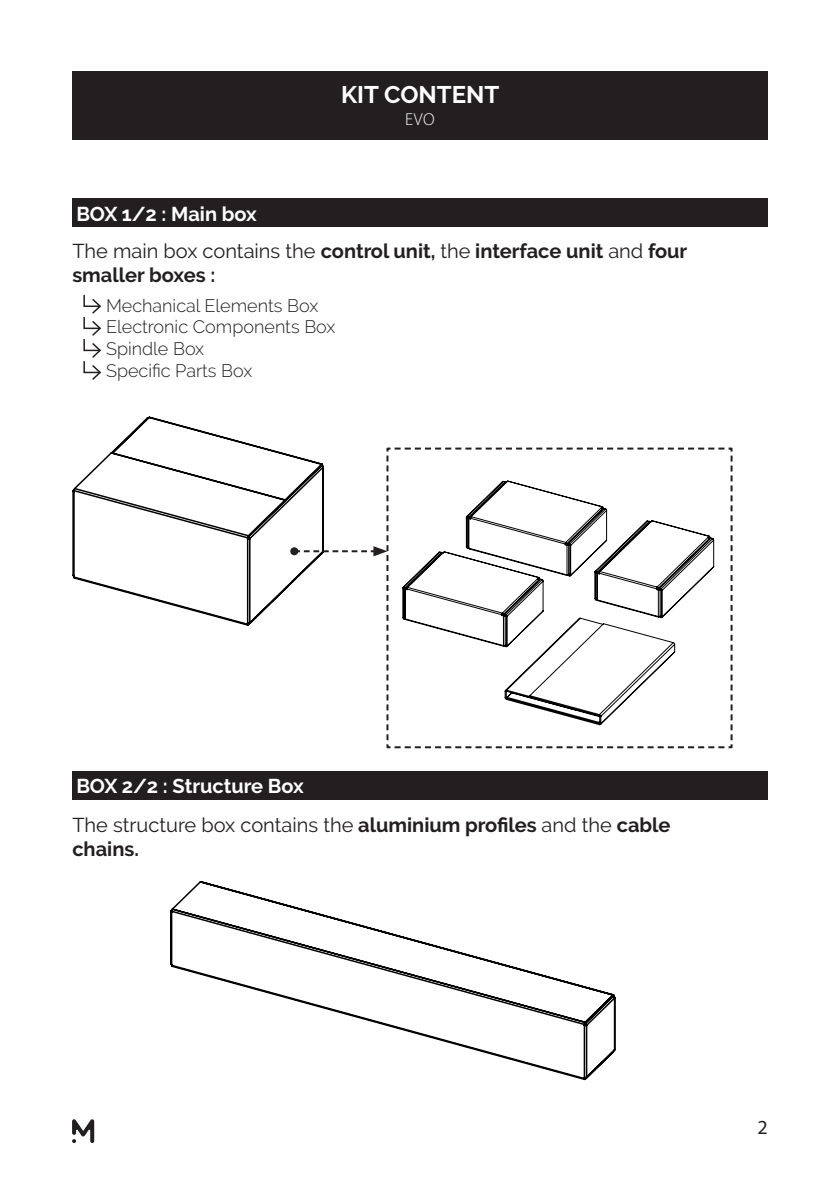
<style>
.page{position:relative;width:840px;height:1191px;background:#fff}
.page>*{position:absolute;margin:0;border:0;box-sizing:border-box;transform-origin:0 0}
.t1{font:700 24px "Raleway";color:#fff}
.t2{font:700 20px/24px "Raleway";color:#231f20}
.t3{font:20px/24px "Raleway";color:#231f20}
.t4{font:700 20px "Raleway";color:#fff}
.t5{font:20px "Myriad Pro";color:#231f20}
.t6{font:300 18px "Raleway";color:#231f20}
.t7{font:300 17.2px "Myriad Pro";color:#fff}
.s1{font-weight:400}
.s2{font-weight:700}
</style>
<div class="page">
<svg style="left:72px;top:1119px;width:22px;height:24px"></svg>
<div style="left:72px;top:198px;width:695px;height:29px;background:#231f20"></div>
<div style="left:72px;top:771px;width:695px;height:29px;background:#231f20"></div>
<div style="left:72px;top:72px;width:695px;height:68px;background:#231f20"></div>
<svg style="left:386px;top:447px;width:347px;height:302px"></svg>
<svg style="left:72px;top:416px;width:222px;height:210px"></svg>
<svg style="left:401px;top:479px;width:313px;height:247px"></svg>
<div style="left:290px;top:547px;width:8px;height:8px;background:#231f20;border-radius:50%"></div>
<svg style="left:294px;top:455px;width:94px;height:287px"></svg>
<svg style="left:170px;top:881px;width:446px;height:200px"></svg>
<svg style="left:83px;top:295px;width:18px;height:85px"></svg>
<p class="t4" style="left:76px;top:202px;width:182px">BOX 1/2 : Main box</p>
<p class="t1" style="left:341px;top:80px;width:160px">KIT CONTENT</p>
<p class="t7" style="left:405px;top:110px;width:31px">EVO</p>
<p class="t2" style="left:72px;top:239px;width:616px"><span class="s1">The main box contains the</span> control unit, <span class="s1">the</span> interface unit <span class="s1">and</span> four smaller boxes :</p>
<p class="t6" style="left:106px;top:295px;width:213px">Mechanical Elements Box</p>
<p class="t6" style="left:106px;top:317px;width:231px">Electronic Components Box</p>
<p class="t6" style="left:106px;top:338px;width:99px">Spindle Box</p>
<p class="t6" style="left:106px;top:360px;width:148px">Specific Parts Box</p>
<p class="t4" style="left:76px;top:775px;width:229px">BOX 2/2 : Structure Box</p>
<p class="t3" style="left:72px;top:812px;width:599px">The structure box contains the <span class="s2">aluminium profiles</span> and the <span class="s2">cable chains.</span></p>
<p class="t5" style="left:757px;top:1115px;width:12px">2</p>
</div>
